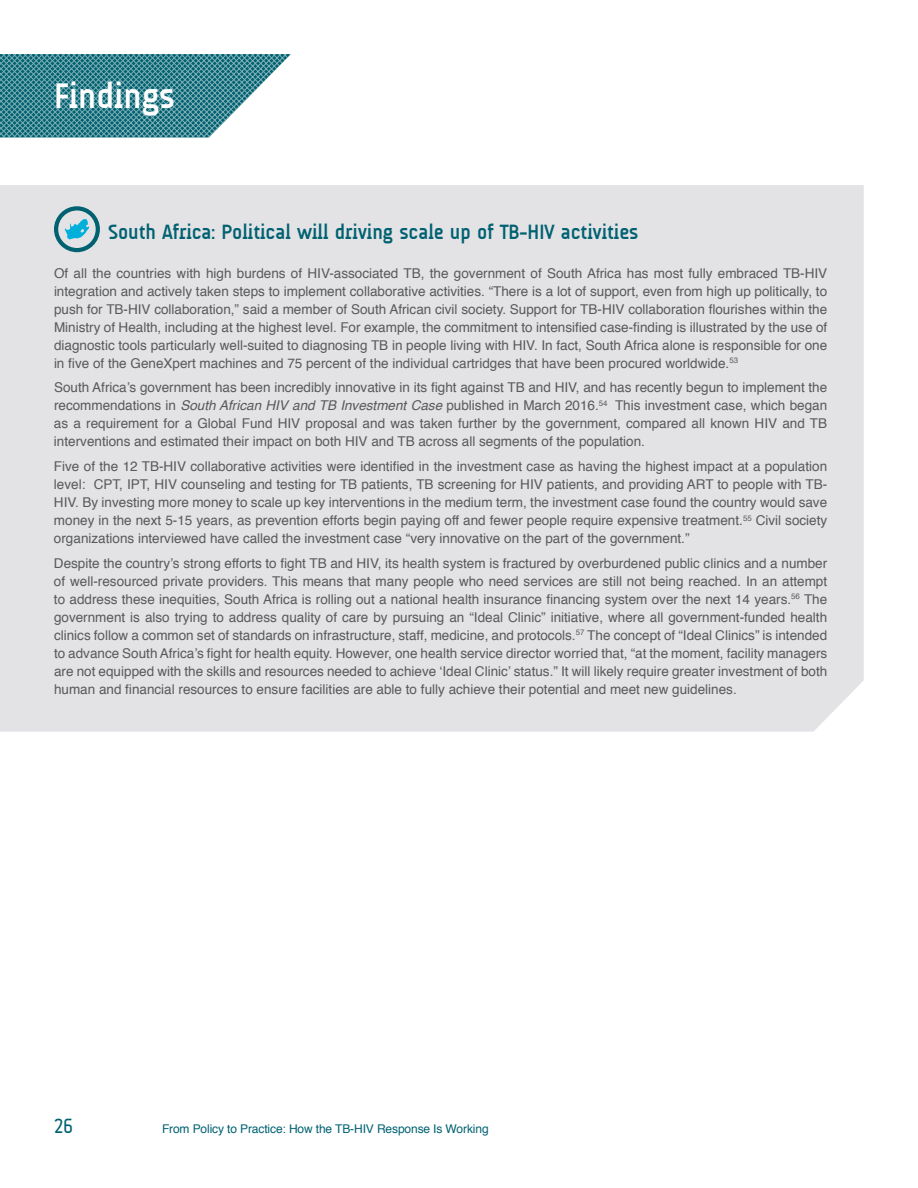
<style>
.page{position:relative;width:918px;height:1188px;background:#fff}
.page>*{position:absolute;margin:0;border:0;box-sizing:border-box;transform-origin:0 0}
.t1{font:700 36px "A Udimat";color:#fff}
.t2{font:700 21px "A Udimat";color:#006171}
.t3{font:21px "A Udimat";color:#006171}
.t4{font:13.5px/18px "Helvetica";color:#58595b;text-align:justify}
.t5{font:12px "Helvetica";letter-spacing:-.01em;color:#006171}
.s1{font-style:italic}
</style>
<div class="page">
<div style="left:0;top:185px;width:864px;height:547px;background:#e3e3e6"></div>
<svg style="left:0;top:54px;width:291px;height:83px"></svg>
<svg style="left:54px;top:206px;width:46px;height:46px"></svg>
<h1 class="t1" style="left:54px;top:75px;width:122px">Findings</h1>
<h2 class="t2" style="left:108px;top:220px;width:532px">South Africa: Political will driving scale up of TB-HIV activities</h2>
<p class="t4" style="left:54px;top:264px;width:775px">Of all the countries with high burdens of HIV-associated TB, the government of South Africa has most fully embraced TB-HIV integration and actively taken steps to implement collaborative activities. “There is a lot of support, even from high up politically, to push for TB-HIV collaboration,” said a member of South African civil society. Support for TB-HIV collaboration flourishes within the Ministry of Health, including at the highest level. For example, the commitment to intensified case-finding is illustrated by the use of diagnostic tools particularly well-suited to diagnosing TB in people living with HIV. In fact, South Africa alone is responsible for one in five of the GeneXpert machines and 75 percent of the individual cartridges that have been procured worldwide.<sup>53</sup></p>
<p class="t4" style="left:54px;top:379px;width:775px">South Africa’s government has been incredibly innovative in its fight against TB and HIV, and has recently begun to implement the recommendations in <span class="s1">South African HIV and TB Investment Case</span> published in March 2016.<sup>54</sup> This investment case, which began as a requirement for a Global Fund HIV proposal and was taken further by the government, compared all known HIV and TB interventions and estimated their impact on both HIV and TB across all segments of the population.</p>
<p class="t4" style="left:54px;top:458px;width:775px">Five of the 12 TB-HIV collaborative activities were identified in the investment case as having the highest impact at a population level: CPT, IPT, HIV counseling and testing for TB patients, TB screening for HIV patients, and providing ART to people with TB-HIV. By investing more money to scale up key interventions in the medium term, the investment case found the country would save money in the next 5-15 years, as prevention efforts begin paying off and fewer people require expensive treatment.<sup>55</sup> Civil society organizations interviewed have called the investment case “very innovative on the part of the government.”</p>
<p class="t4" style="left:54px;top:555px;width:775px">Despite the country’s strong efforts to fight TB and HIV, its health system is fractured by overburdened public clinics and a number of well-resourced private providers. This means that many people who need services are still not being reached. In an attempt to address these inequities, South Africa is rolling out a national health insurance financing system over the next 14 years.<sup>56</sup> The government is also trying to address quality of care by pursuing an “Ideal Clinic” initiative, where all government-funded health clinics follow a common set of standards on infrastructure, staff, medicine, and protocols.<sup>57</sup> The concept of “Ideal Clinics” is intended to advance South Africa’s fight for health equity. However, one health service director worried that, “at the moment, facility managers are not equipped with the skills and resources needed to achieve ‘Ideal Clinic’ status.” It will likely require greater investment of both human and financial resources to ensure facilities are able to fully achieve their potential and meet new guidelines.</p>
<h2 class="t3" style="left:54px;top:1114px;width:20px">26</h2>
<p class="t5" style="left:162px;top:1120px;width:328px">From Policy to Practice: How the TB-HIV Response Is Working</p>
</div>
